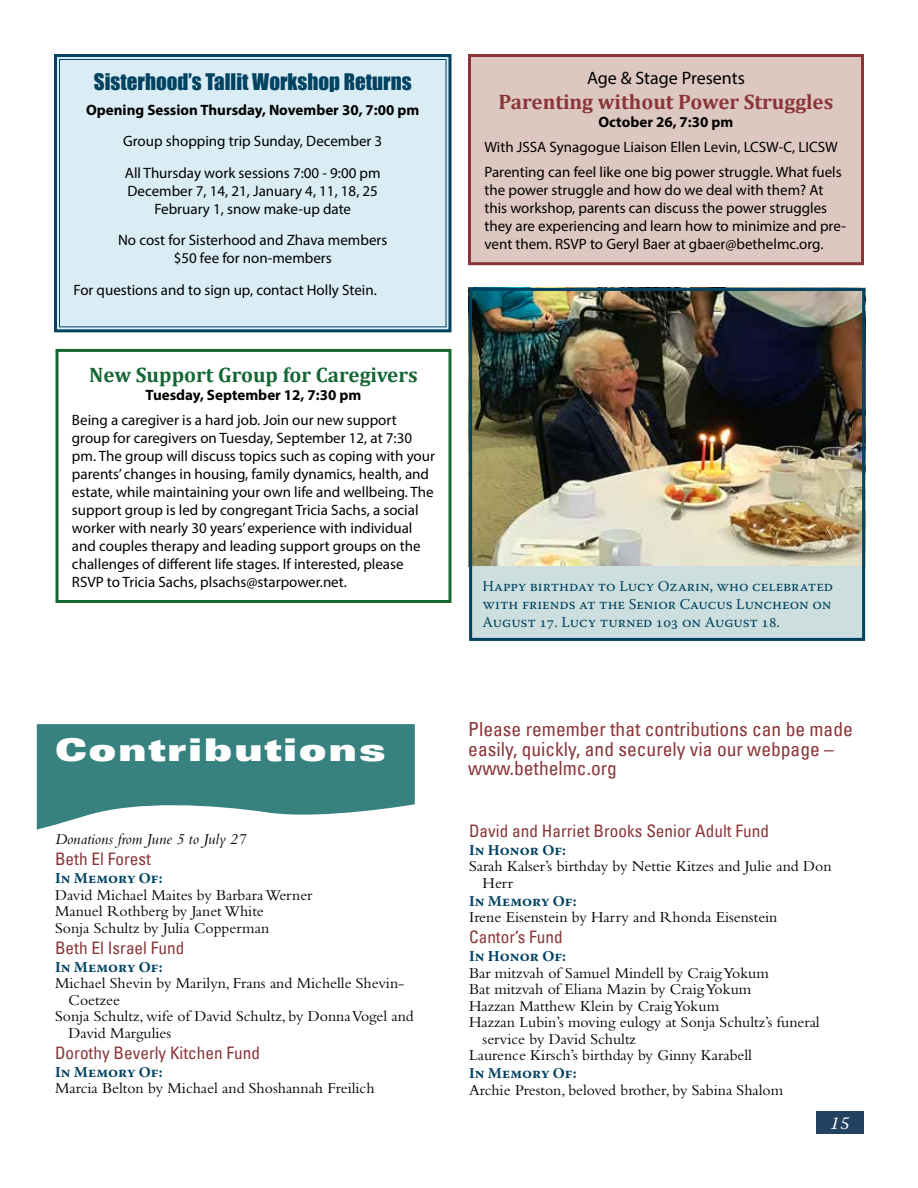
<style>
.page{position:relative;width:918px;height:1188px;background:#fff}
.page>*{position:absolute;margin:0;border:0;box-sizing:border-box;transform-origin:0 0}
.t1{font:900 expanded 31.5px "Univers LT";letter-spacing:.05em;color:#fff}
.t2{font:21px "Impact";color:#004261}
.t3{font:700 21px "Cambria";color:#8a3538}
.t4{font:700 21px "Cambria";color:#146734}
.t5{font:condensed 19.5px/19.5px "Univers LT";color:#8a3538}
.t6{font:18px "Myriad Pro";color:#000}
.t7{font:italic 18px "Warnock Pro";color:#fff}
.t8{font:condensed 17.25px "Univers LT";color:#8a3538}
.t9{font:15.75px/16.5px "Bembo Std";color:#000}
.t10{font:italic 15.75px "Bembo Std";color:#000}
.t11{font:15px/18px "Myriad Pro";color:#000}
.t12{font:15px/18px "Warnock Pro";color:#004261;text-align:justify}
.t13{font:700 15px "Myriad Pro";color:#000}
.t14{font:700 15px "Warnock Pro";color:#004261}
</style>
<div class="page">
<div style="left:817px;top:1112px;width:47px;height:22px;background:#234260"></div>
<svg style="left:37px;top:724px;width:378px;height:106px"></svg>
<div style="left:54px;top:54px;width:398px;height:279px;background:#daedf4"></div>
<div style="left:59px;top:59px;width:388px;height:268px;border:1px solid #004261"></div>
<div style="left:470px;top:56px;width:392px;height:208px;background:#ddc7c1"></div>
<div style="left:468px;top:54px;width:396px;height:211px;border:3px solid #8a3538"></div>
<div style="left:56px;top:349px;width:396px;height:254px;border:3px solid #146734"></div>
<img style="left:468px;top:288px;width:393px;height:278px">
<div style="left:469px;top:567px;width:395px;height:74px;background:#ccdedd"></div>
<div style="left:469px;top:288px;width:396px;height:353px;border:3px solid #004261"></div>
<h2 class="t2" style="left:94px;top:66px;width:319px">Sisterhood’s Tallit Workshop Returns</h2>
<p class="t13" style="left:86px;top:100px;width:335px">Opening Session Thursday, November 30, 7:00 pm</p>
<p class="t11" style="left:123px;top:125px;width:261px;line-height:31.5px">Group shopping trip Sunday, December 3<br>All Thursday work sessions 7:00 - 9:00 pm</p>
<p class="t11" style="left:128px;top:182px;width:252px;text-align:center">December 7, 14, 21, January 4, 11, 18, 25<br>February 1, snow make-up date</p>
<p class="t11" style="left:118px;top:231px;width:271px;text-align:center">No cost for Sisterhood and Zhava members $50 fee for non-members</p>
<p class="t11" style="left:74px;top:281px;width:305px">For questions and to sign up, contact Holly Stein.</p>
<h2 class="t4" style="left:89px;top:360px;width:330px">New Support Group for Caregivers</h2>
<p class="t13" style="left:146px;top:385px;width:217px">Tuesday, September 12, 7:30 pm</p>
<p class="t11" style="left:72px;top:410px;width:365px">Being a caregiver is a hard job. Join our new support group for caregivers on Tuesday, September 12, at 7:30 pm. The group will discuss topics such as coping with your parents’ changes in housing, family dynamics, health, and estate, while maintaining your own life and wellbeing. The support group is led by congregant Tricia Sachs, a social worker with nearly 30 years’ experience with individual and couples therapy and leading support groups on the challenges of different life stages. If interested, please RSVP to Tricia Sachs, plsachs@starpower.net.</p>
<p class="t6" style="left:587px;top:67px;width:159px">Age &amp; Stage Presents</p>
<h2 class="t3" style="left:499px;top:87px;width:336px">Parenting without Power Struggles</h2>
<p class="t13" style="left:599px;top:112px;width:136px">October 26, 7:30 pm</p>
<p class="t11" style="left:484px;top:134px;width:359px;line-height:24.8px">With JSSA Synagogue Liaison Ellen Levin, LCSW-C, LICSW<br>Parenting can feel like one big power struggle. What fuels</p>
<p class="t11" style="left:484px;top:180px;width:363px">the power struggle and how do we deal with them? At this workshop, parents can discuss the power struggles they are experiencing and learn how to minimize and pre&shy;vent them. RSVP to Geryl Baer at gbaer@bethelmc.org.</p>
<p class="t12" style="left:483px;top:577px;width:352px">Happy birthday to Lucy Ozarin, who celebrated with friends at the Senior Caucus Luncheon on August 17. Lucy turned 103 on August 18.</p>
<h1 class="t1" style="left:55px;top:731px;width:332px">Contributions</h1>
<p class="t10" style="left:55px;top:830px;width:192px">Donations from June 5 to July 27</p>
<p class="t8" style="left:55px;top:848px;width:97px">Beth El Forest</p>
<p class="t14" style="left:55px;top:869px;width:109px">In Memory Of:</p>
<p class="t9" style="left:55px;top:886px;width:259px">David Michael Maites by Barbara Werner<br>Manuel Rothberg by Janet White<br>Sonja Schultz by Julia Copperman</p>
<p class="t8" style="left:55px;top:936px;width:131px">Beth El Israel Fund</p>
<p class="t14" style="left:55px;top:958px;width:109px">In Memory Of:</p>
<p class="t9" style="left:55px;top:975px;width:351px">Michael Shevin by Marilyn, Frans and Michelle Shevin-</p>
<p class="t9" style="left:69px;top:991px;width:53px">Coetzee</p>
<p class="t9" style="left:55px;top:1008px;width:360px">Sonja Schultz, wife of David Schultz, by Donna Vogel and</p>
<p class="t9" style="left:69px;top:1024px;width:104px">David Margulies</p>
<p class="t8" style="left:55px;top:1041px;width:207px">Dorothy Beverly Kitchen Fund</p>
<p class="t14" style="left:55px;top:1063px;width:109px">In Memory Of:</p>
<p class="t9" style="left:55px;top:1080px;width:321px">Marcia Belton by Michael and Shoshannah Freilich</p>
<h3 class="t5" style="left:468px;top:719px;width:386px">Please remember that contributions can be made easily, quickly, and securely via our webpage – www.bethelmc.org</h3>
<p class="t8" style="left:469px;top:819px;width:301px">David and Harriet Brooks Senior Adult Fund</p>
<p class="t14" style="left:469px;top:841px;width:98px">In Honor Of:</p>
<p class="t9" style="left:483px;top:858px;width:350px;text-indent:-13px">Sarah Kalser’s birthday by Nettie Kitzes and Julie and Don<br>Herr</p>
<p class="t14" style="left:469px;top:892px;width:109px">In Memory Of:</p>
<p class="t9" style="left:469px;top:909px;width:310px">Irene Eisenstein by Harry and Rhonda Eisenstein</p>
<p class="t8" style="left:469px;top:926px;width:95px">Cantor’s Fund</p>
<p class="t14" style="left:469px;top:947px;width:98px">In Honor Of:</p>
<p class="t9" style="left:469px;top:964px;width:301px">Bar mitzvah of Samuel Mindell by Craig Yokum</p>
<p class="t9" style="left:469px;top:981px;width:284px">Bat mitzvah of Eliana Mazin by Craig Yokum</p>
<p class="t9" style="left:469px;top:997px;width:252px">Hazzan Matthew Klein by Craig Yokum</p>
<p class="t9" style="left:469px;top:1014px;width:352px">Hazzan Lubin’s moving eulogy at Sonja Schultz’s funeral</p>
<p class="t9" style="left:483px;top:1030px;width:155px">service by David Schultz</p>
<p class="t9" style="left:469px;top:1047px;width:284px">Laurence Kirsch’s birthday by Ginny Karabell</p>
<p class="t14" style="left:469px;top:1064px;width:109px">In Memory Of:</p>
<p class="t9" style="left:469px;top:1081px;width:316px">Archie Preston, beloved brother, by Sabina Shalom</p>
<p class="t7" style="left:830px;top:1112px;width:21px">15</p>
</div>
